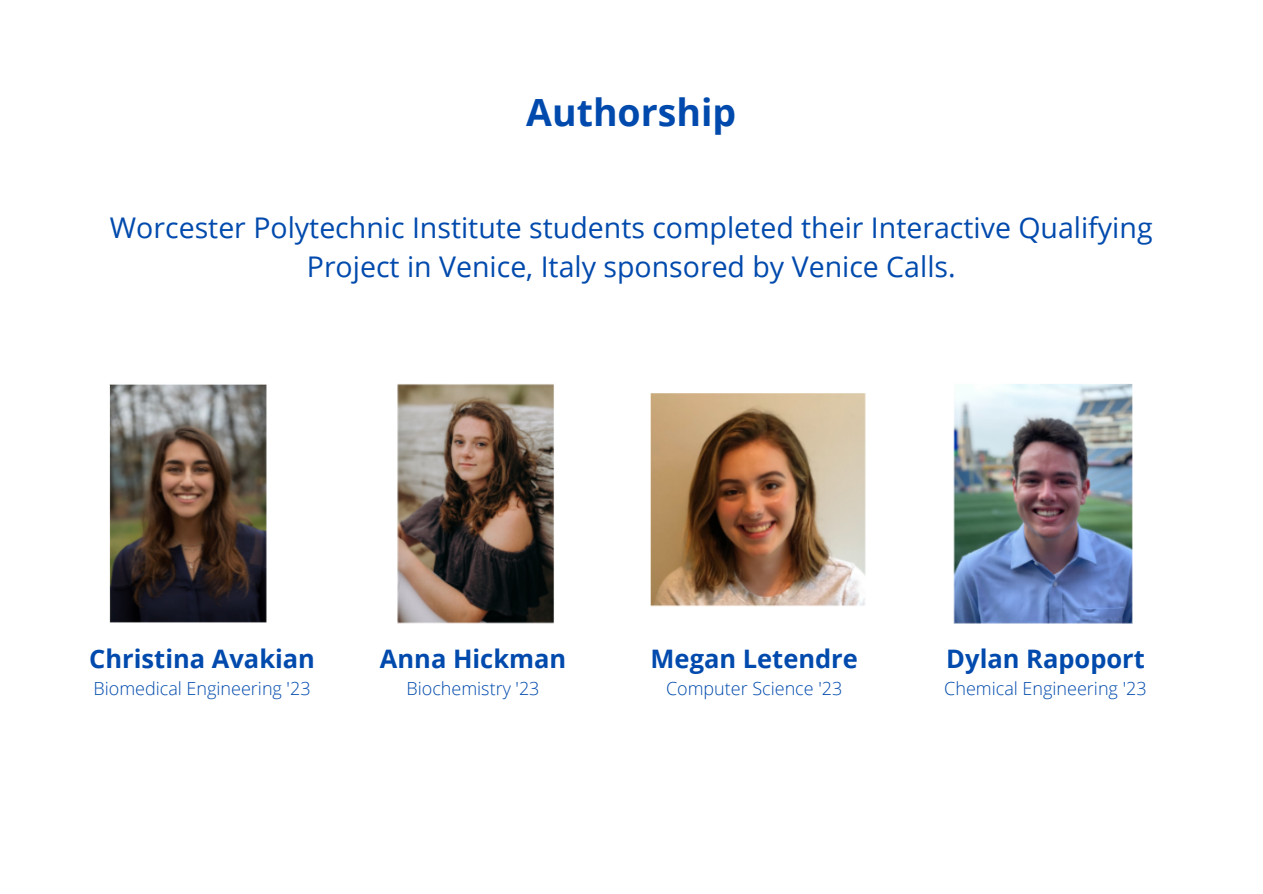
<style>
.page{position:relative;width:1263px;height:894px;background:#fff}
.page>*{position:absolute;margin:0;border:0;box-sizing:border-box;transform-origin:0 0}
.t1{font:700 37.5px "Open Sans";color:#004aad}
.t2{font:28.5px/39.3px "Open Sans";color:#004aad;text-align:center}
.t3{font:700 25.5px "Open Sans";color:#004aad}
.t4{font:300 18px "Open Sans";color:#004aad}
</style>
<div class="page">
<img style="left:109px;top:384px;width:1024px;height:240px">
<h1 class="t1" style="left:526px;top:86px;width:212px">Authorship</h1>
<p class="t2" style="left:110px;top:207px;width:1044px">Worcester Polytechnic Institute students completed their Interactive Qualifying<br>Project in Venice, Italy sponsored by Venice Calls.</p>
<p class="t3" style="left:89px;top:640px;width:227px">Christina Avakian</p>
<p class="t4" style="left:93px;top:675px;width:219px">Biomedical Engineering '23</p>
<p class="t3" style="left:380px;top:640px;width:188px">Anna Hickman</p>
<p class="t4" style="left:406px;top:675px;width:135px">Biochemistry '23</p>
<p class="t3" style="left:651px;top:640px;width:209px">Megan Letendre</p>
<p class="t4" style="left:666px;top:675px;width:178px">Computer Science '23</p>
<p class="t3" style="left:946px;top:640px;width:200px">Dylan Rapoport</p>
<p class="t4" style="left:944px;top:675px;width:204px">Chemical Engineering '23</p>
</div>
